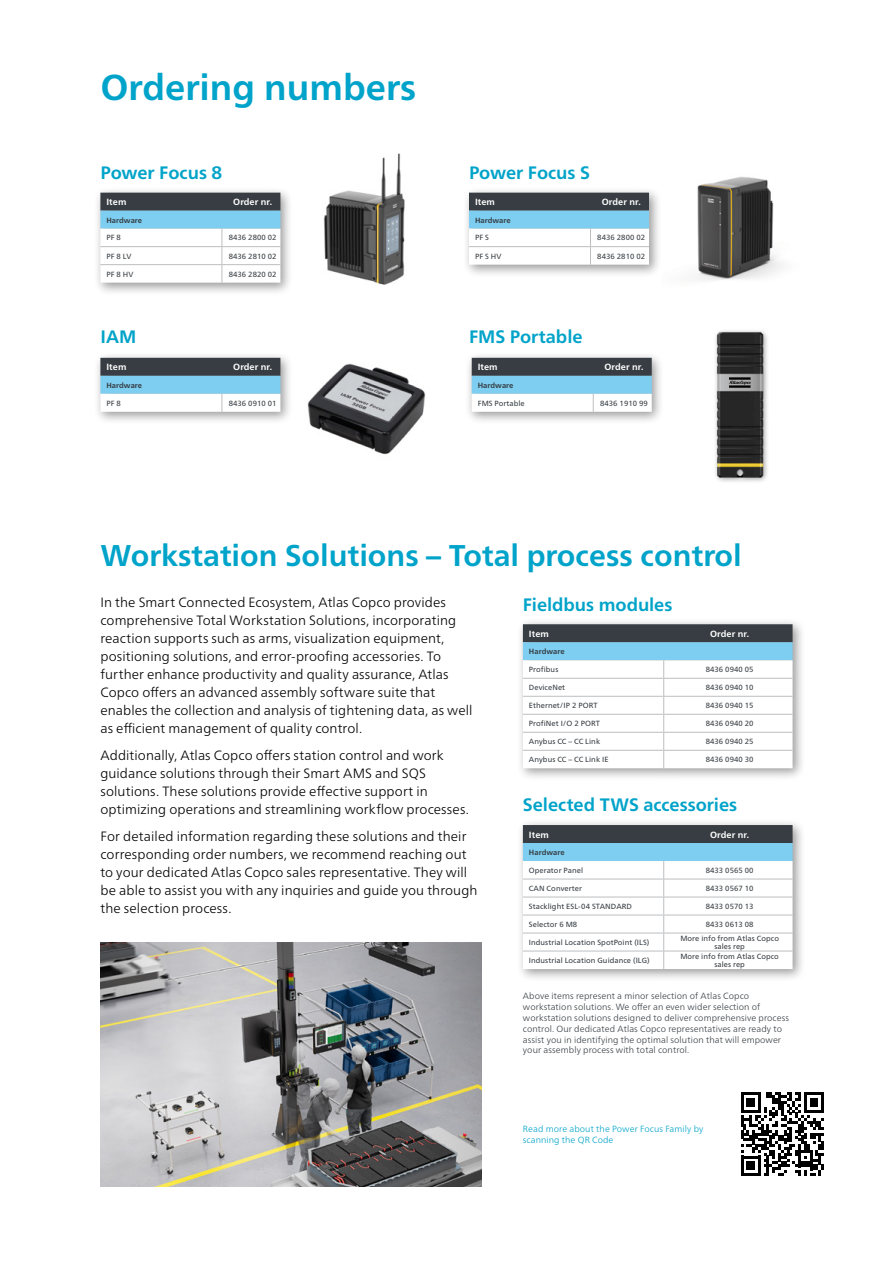
<style>
.page{position:relative;width:893px;height:1263px;background:#fff}
.page>*{position:absolute;margin:0;border:0;box-sizing:border-box;transform-origin:0 0}
.t1{font:700 36px "Neue Frutiger World";color:#00a3c9}
.t2{font:700 30px "Neue Frutiger World";color:#00a3c9}
.t3{font:700 18px "Neue Frutiger World";color:#00a3c9}
.t4{font:300 13.5px/18px "Neue Frutiger World";letter-spacing:.005em;color:#000}
.t5{font:300 9px/10.8px "Neue Frutiger World";letter-spacing:.01em;color:#373d42}
.t6{font:700 9px "Neue Frutiger World";letter-spacing:.01em;color:#fff}
.t7{font:300 9px/10.8px "Neue Frutiger World";letter-spacing:.01em;color:#00a3c9}
.t8{font:7.5px/7.5px "Neue Frutiger World";letter-spacing:.01em;color:#373d42;text-align:center}
.t9{font:700 7.5px "Neue Frutiger World";letter-spacing:.01em;color:#373d42}
</style>
<div class="page">
<img style="left:323px;top:153px;width:82px;height:132px">
<img style="left:307px;top:363px;width:119px;height:92px">
<img style="left:697px;top:176px;width:86px;height:105px">
<div style="left:94px;top:186px;width:199px;height:110px;background:#000;opacity:.4"></div>
<svg style="left:100px;top:193px;width:180px;height:90px"></svg>
<hr style="left:100px;top:246px;width:122px;height:1px;background:#bcbec0">
<hr style="left:222px;top:246px;width:58px;height:1px;background:#bcbec0">
<div style="left:94px;top:351px;width:199px;height:74px;background:#000;opacity:.4"></div>
<svg style="left:100px;top:358px;width:180px;height:54px"></svg>
<div style="left:465px;top:351px;width:199px;height:74px;background:#000;opacity:.4"></div>
<svg style="left:472px;top:358px;width:178px;height:54px"></svg>
<div style="left:462px;top:186px;width:200px;height:92px;background:#000;opacity:.4"></div>
<svg style="left:469px;top:193px;width:180px;height:72px"></svg>
<hr style="left:469px;top:246px;width:121px;height:1px;background:#bcbec0">
<hr style="left:590px;top:246px;width:59px;height:1px;background:#bcbec0">
<img style="left:650px;top:330px;width:118px;height:151px">
<svg style="left:729px;top:377px;width:22px;height:11px"></svg>
<div style="left:516px;top:618px;width:290px;height:163px;background:#000;opacity:.4"></div>
<svg style="left:523px;top:624px;width:270px;height:144px"></svg>
<hr style="left:523px;top:678px;width:141px;height:1px;background:#bcbec0">
<hr style="left:664px;top:678px;width:129px;height:1px;background:#bcbec0">
<div style="left:516px;top:818px;width:290px;height:164px;background:#000;opacity:.4"></div>
<svg style="left:523px;top:825px;width:270px;height:144px"></svg>
<hr style="left:523px;top:879px;width:141px;height:1px;background:#bcbec0">
<hr style="left:664px;top:879px;width:129px;height:1px;background:#bcbec0">
<img style="left:100px;top:942px;width:381px;height:244px">
<svg style="left:741px;top:1092px;width:83px;height:84px"></svg>
<h1 class="t1" style="left:100px;top:56px;width:317px">Ordering numbers</h1>
<h3 class="t3" style="left:100px;top:157px;width:123px">Power Focus 8</h3>
<h3 class="t3" style="left:469px;top:157px;width:123px">Power Focus S</h3>
<p class="t6" style="left:106px;top:194px;width:22px">Item</p>
<p class="t6" style="left:233px;top:194px;width:40px">Order nr.</p>
<p class="t9" style="left:106px;top:213px;width:37px">Hardware</p>
<p class="t8" style="left:106px;top:234px;width:16px">PF 8</p>
<p class="t8" style="left:229px;top:234px;width:49px">8436 2800 02</p>
<p class="t8" style="left:106px;top:252px;width:27px">PF 8 LV</p>
<p class="t8" style="left:229px;top:252px;width:49px">8436 2810 02</p>
<p class="t8" style="left:106px;top:270px;width:29px">PF 8 HV</p>
<p class="t8" style="left:229px;top:270px;width:49px">8436 2820 02</p>
<p class="t6" style="left:475px;top:194px;width:22px">Item</p>
<p class="t6" style="left:602px;top:194px;width:40px">Order nr.</p>
<p class="t9" style="left:475px;top:213px;width:37px">Hardware</p>
<p class="t8" style="left:475px;top:234px;width:15px">PF S</p>
<p class="t8" style="left:597px;top:234px;width:49px">8436 2800 02</p>
<p class="t8" style="left:475px;top:252px;width:28px">PF S HV</p>
<p class="t8" style="left:597px;top:252px;width:49px">8436 2810 02</p>
<h3 class="t3" style="left:100px;top:321px;width:38px">IAM</h3>
<h3 class="t3" style="left:469px;top:321px;width:115px">FMS Portable</h3>
<p class="t6" style="left:106px;top:359px;width:22px">Item</p>
<p class="t6" style="left:233px;top:359px;width:40px">Order nr.</p>
<p class="t9" style="left:106px;top:378px;width:37px">Hardware</p>
<p class="t8" style="left:106px;top:399px;width:16px">PF 8</p>
<p class="t8" style="left:229px;top:399px;width:49px">8436 0910 01</p>
<p class="t6" style="left:478px;top:359px;width:22px">Item</p>
<p class="t6" style="left:604px;top:359px;width:40px">Order nr.</p>
<p class="t9" style="left:478px;top:378px;width:37px">Hardware</p>
<p class="t8" style="left:478px;top:399px;width:49px">FMS Portable</p>
<p class="t8" style="left:600px;top:399px;width:49px">8436 1910 99</p>
<h2 class="t2" style="left:100px;top:529px;width:643px">Workstation Solutions – Total process control</h2>
<p class="t4" style="left:100px;top:593px;width:374px">In the Smart Connected Ecosystem, Atlas Copco provides comprehensive Total Workstation Solutions, incorporating reaction supports such as arms, visualization equipment, positioning solutions, and error-proofing accessories. To further enhance productivity and quality assurance, Atlas Copco offers an advanced assembly software suite that enables the collection and analysis of tightening data, as well as efficient management of quality control.</p>
<p class="t4" style="left:100px;top:746px;width:370px">Additionally, Atlas Copco offers station control and work guidance solutions through their Smart AMS and SQS solutions. These solutions provide effective support in optimizing operations and streamlining workflow processes.</p>
<p class="t4" style="left:100px;top:827px;width:379px">For detailed information regarding these solutions and their corresponding order numbers, we recommend reaching out to your dedicated Atlas Copco sales representative. They will be able to assist you with any inquiries and guide you through the selection process.</p>
<h3 class="t3" style="left:523px;top:588px;width:151px">Fieldbus modules</h3>
<p class="t6" style="left:529px;top:626px;width:22px">Item</p>
<p class="t6" style="left:710px;top:626px;width:40px">Order nr.</p>
<p class="t9" style="left:529px;top:645px;width:37px">Hardware</p>
<p class="t8" style="left:529px;top:666px;width:31px">Profibus</p>
<p class="t8" style="left:706px;top:666px;width:49px">8436 0940 05</p>
<p class="t8" style="left:529px;top:684px;width:38px">DeviceNet</p>
<p class="t8" style="left:706px;top:684px;width:49px">8436 0940 10</p>
<p class="t8" style="left:529px;top:702px;width:70px">Ethernet/IP 2 PORT</p>
<p class="t8" style="left:706px;top:702px;width:49px">8436 0940 15</p>
<p class="t8" style="left:529px;top:720px;width:73px">ProfiNet I/O 2 PORT</p>
<p class="t8" style="left:706px;top:720px;width:49px">8436 0940 20</p>
<p class="t8" style="left:529px;top:738px;width:73px">Anybus CC – CC Link</p>
<p class="t8" style="left:706px;top:738px;width:49px">8436 0940 25</p>
<p class="t8" style="left:529px;top:756px;width:81px">Anybus CC – CC Link IE</p>
<p class="t8" style="left:706px;top:756px;width:49px">8436 0940 30</p>
<h3 class="t3" style="left:523px;top:789px;width:216px">Selected TWS accessories</h3>
<p class="t6" style="left:529px;top:826px;width:22px">Item</p>
<p class="t6" style="left:710px;top:826px;width:40px">Order nr.</p>
<p class="t9" style="left:529px;top:846px;width:37px">Hardware</p>
<p class="t8" style="left:529px;top:866px;width:56px">Operator Panel</p>
<p class="t8" style="left:706px;top:866px;width:49px">8433 0565 00</p>
<p class="t8" style="left:529px;top:885px;width:55px">CAN Converter</p>
<p class="t8" style="left:706px;top:885px;width:49px">8433 0567 10</p>
<p class="t8" style="left:529px;top:903px;width:105px">Stacklight ESL-04 STANDARD</p>
<p class="t8" style="left:706px;top:903px;width:49px">8433 0570 13</p>
<p class="t8" style="left:529px;top:921px;width:50px">Selector 6 M8</p>
<p class="t8" style="left:706px;top:921px;width:49px">8433 0613 08</p>
<p class="t8" style="left:529px;top:939px;width:122px">Industrial Location SpotPoint (ILS)</p>
<p class="t8" style="left:680px;top:935px;width:100px">More info from Atlas Copco sales rep</p>
<p class="t8" style="left:529px;top:957px;width:122px">Industrial Location Guidance (ILG)</p>
<p class="t8" style="left:680px;top:953px;width:100px">More info from Atlas Copco sales rep</p>
<p class="t5" style="left:523px;top:991px;width:268px">Above items represent a minor selection of Atlas Copco workstation solutions. We offer an even wider selection of workstation solutions designed to deliver comprehensive process control. Our dedicated Atlas Copco representatives are ready to assist you in identifying the optimal solution that will empower your assembly process with total control.</p>
<p class="t7" style="left:523px;top:1123px;width:182px">Read more about the Power Focus Family by scanning the QR Code</p>
</div>
